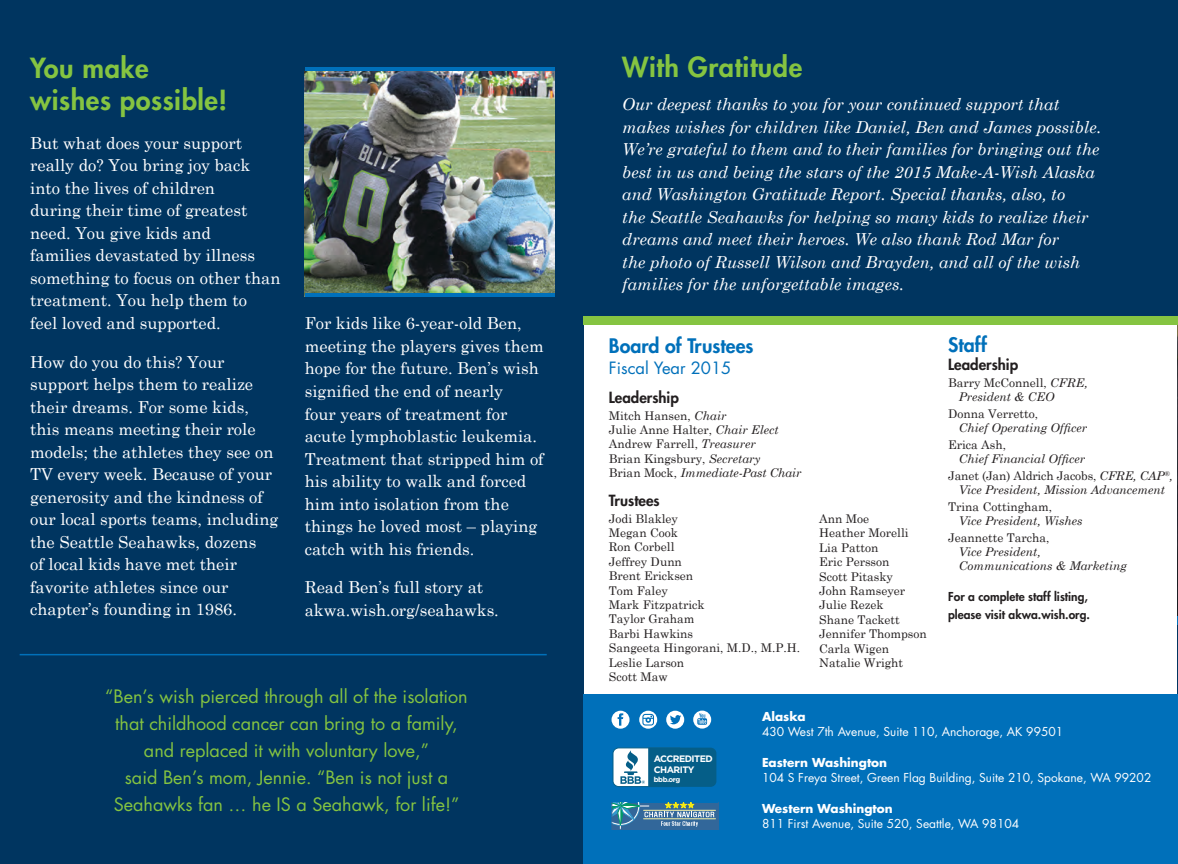
<style>
.page{position:relative;width:1178px;height:864px;background:#fff}
.page>*{position:absolute;margin:0;border:0;box-sizing:border-box;transform-origin:0 0}
.t1{font:800 27px/32.4px "Futura Std";letter-spacing:.02em;color:#85c441}
.t2{font:800 19.5px "Futura Std";color:#0070ba}
.t3{font:18px/27px "Futura Std";color:#85c441;text-align:center}
.t4{font:16.5px/22.5px "Century Schoolbook";color:#fff}
.t5{font:italic 16.5px/22.5px "Century Schoolbook";color:#fff}
.t6{font:16.5px "Futura Std";color:#0070ba}
.t7{font:800 15px "Futura Std";color:#231f20}
.t8{font:12px "Century Schoolbook";color:#231f20}
.t9{font:italic 12px/14.4px "Century Schoolbook";color:#231f20}
.t10{font:12px/15px "Futura Std";color:#fff}
.t11{font:800 12px/18px "Futura Std";color:#231f20}
.t12{font:700 9.3px/10.6px "Gotham";letter-spacing:-.055em;color:#fff}
.t13{font:700 7.2px "Gotham";letter-spacing:-.055em;color:#fff}
.s1{font-style:italic}
.s2{font-style:normal}
.s3{font-weight:700}
</style>
<div class="page">
<div style="left:0;top:0;width:583px;height:864px;background:#003560"></div>
<hr style="left:20px;top:654px;width:527px;height:1px;background:#0070ba">
<img style="left:305px;top:71px;width:249px;height:222px">
<hr style="left:1177px;top:621px;width:1px;height:243px;background:#003560">
<img style="left:1177px;top:141px;width:1px;height:475px">
<div style="left:583px;top:694px;width:594px;height:170px;background:#0070ba"></div>
<div style="left:583px;top:0;width:594px;height:324px;background:#003560"></div>
<svg style="left:612px;top:803px;width:107px;height:26px;background:#5b8aa3"></svg>
<svg style="left:612px;top:747px;width:104px;height:40px;background:#4386a6"></svg>
<div style="left:583px;top:316px;width:594px;height:8px;background:#85c441"></div>
<hr style="left:305px;top:68px;width:249px;height:3px;background:#0070ba">
<hr style="left:305px;top:293px;width:249px;height:4px;background:#0070ba">
<svg style="left:639px;top:711px;width:18px;height:18px"></svg>
<svg style="left:611px;top:711px;width:18px;height:18px"></svg>
<svg style="left:666px;top:711px;width:18px;height:18px"></svg>
<svg style="left:693px;top:711px;width:18px;height:18px"></svg>
<p class="t1" style="left:30px;top:52px;width:199px">You make wishes possible!</p>
<p class="t4" style="left:30px;top:130px;width:252px">But what does your support really do? You bring joy back into the lives of children<br>during their time of greatest need. You give kids and<br>families devastated by illness something to focus on other than treatment. You help them to<br>feel loved and supported.</p>
<p class="t4" style="left:30px;top:349px;width:250px">How do you do this? Your support helps them to realize their dreams. For some kids, this means meeting their role models; the athletes they see on<br>TV every week. Because of your generosity and the kindness of our local sports teams, including the Seattle Seahawks, dozens<br>of local kids have met their favorite athletes since our chapter’s founding in 1986.</p>
<p class="t4" style="left:305px;top:311px;width:240px">For kids like 6-year-old Ben, meeting the players gives them hope for the future. Ben’s wish signified the end of nearly<br>four years of treatment for acute lymphoblastic leukemia.<br>Treatment that stripped him of his ability to walk and forced him into isolation from the things he loved most – playing catch with his friends.</p>
<p class="t4" style="left:305px;top:575px;width:196px">Read Ben’s full story at akwa.wish.org/seahawks.</p>
<p class="t3" style="left:105px;top:683px;width:364px">“Ben’s wish pierced through all of the isolation that childhood cancer can bring to a family, and replaced it with voluntary love,”<br>said Ben’s mom, Jennie. “Ben is not just a Seahawks fan … he IS a Seahawk, for life!”</p>
<p class="t1" style="left:622px;top:51px;width:181px">With Gratitude</p>
<p class="t5" style="left:622px;top:92px;width:480px">Our deepest thanks to you for your continued support that makes wishes for children like Daniel, Ben and James possible.<br>We’re grateful to them and to their families for bringing out the best in us and being the stars of the 2015 Make-A-Wish Alaska and Washington Gratitude Report. Special thanks, also, to<br>the Seattle Seahawks for helping so many kids to realize their dreams and meet their heroes. We also thank Rod Mar for<br>the photo of Russell Wilson and Brayden, and all of the wish families for the unforgettable images.</p>
<p class="t2" style="left:609px;top:333px;width:146px">Board of Trustees</p>
<p class="t6" style="left:609px;top:358px;width:124px">Fiscal Year 2015</p>
<p class="t7" style="left:609px;top:388px;width:72px">Leadership</p>
<p class="t8" style="left:609px;top:405px;width:119px">Mitch Hansen, <span class="s1">Chair</span></p>
<p class="t8" style="left:609px;top:420px;width:171px">Julie Anne Halter, <span class="s1">Chair Elect</span></p>
<p class="t8" style="left:609px;top:434px;width:148px">Andrew Farrell, <span class="s1">Treasurer</span></p>
<p class="t8" style="left:609px;top:448px;width:153px">Brian Kingsbury, <span class="s1">Secretary</span></p>
<p class="t9" style="left:609px;top:465px;width:194px"><span class="s2">Brian Mock,</span> Immediate-Past Chair</p>
<p class="t7" style="left:609px;top:491px;width:52px">Trustees</p>
<p class="t8" style="left:609px;top:508px;width:71px">Jodi Blakley</p>
<p class="t8" style="left:609px;top:523px;width:70px">Megan Cook</p>
<p class="t8" style="left:609px;top:537px;width:67px">Ron Corbell</p>
<p class="t8" style="left:609px;top:551px;width:75px">Jeffrey Dunn</p>
<p class="t8" style="left:609px;top:566px;width:86px">Brent Ericksen</p>
<p class="t8" style="left:609px;top:580px;width:60px">Tom Faley</p>
<p class="t8" style="left:609px;top:595px;width:97px">Mark Fitzpatrick</p>
<p class="t8" style="left:609px;top:609px;width:87px">Taylor Graham</p>
<p class="t8" style="left:609px;top:623px;width:86px">Barbi Hawkins</p>
<p class="t8" style="left:609px;top:638px;width:193px">Sangeeta Hingorani, M.D., M.P.H.</p>
<p class="t8" style="left:609px;top:652px;width:77px">Leslie Larson</p>
<p class="t8" style="left:609px;top:667px;width:60px">Scott Maw</p>
<p class="t8" style="left:819px;top:509px;width:51px">Ann Moe</p>
<p class="t8" style="left:819px;top:523px;width:91px">Heather Morelli</p>
<p class="t8" style="left:819px;top:537px;width:61px">Lia Patton</p>
<p class="t8" style="left:819px;top:552px;width:72px">Eric Persson</p>
<p class="t8" style="left:819px;top:566px;width:75px">Scott Pitasky</p>
<p class="t8" style="left:819px;top:581px;width:88px">John Ramseyer</p>
<p class="t8" style="left:819px;top:595px;width:66px">Julie Rezek</p>
<p class="t8" style="left:819px;top:609px;width:82px">Shane Tackett</p>
<p class="t8" style="left:819px;top:624px;width:109px">Jennifer Thompson</p>
<p class="t8" style="left:819px;top:638px;width:71px">Carla Wigen</p>
<p class="t8" style="left:819px;top:653px;width:86px">Natalie Wright</p>
<p class="t2" style="left:948px;top:333px;width:40px">Staff</p>
<p class="t7" style="left:948px;top:355px;width:72px">Leadership</p>
<p class="t9" style="left:959px;top:375px;width:131px;text-indent:-10px"><span class="s2">Barry McConnell,</span> CFRE,<br>President &amp; CEO</p>
<p class="t9" style="left:959px;top:406px;width:130px;text-indent:-10px"><span class="s2">Donna Verretto,<br></span>Chief Operating Officer</p>
<p class="t9" style="left:959px;top:437px;width:128px;text-indent:-10px"><span class="s2">Erica Ash,<br></span>Chief Financial Officer</p>
<p class="t9" style="left:948px;top:468px;width:226px;text-align:center"><span class="s2">Janet (Jan) Aldrich Jacobs,</span> CFRE, CAP<sup>®</sup>,<br>Vice President, Mission Advancement</p>
<p class="t9" style="left:959px;top:499px;width:125px;text-indent:-10px"><span class="s2">Trina Cottingham,<br></span>Vice President, Wishes</p>
<p class="t9" style="left:959px;top:530px;width:170px;text-indent:-10px"><span class="s2">Jeannette Tarcha,<br></span>Vice President,<br>Communications &amp; Marketing</p>
<p class="t11" style="left:948px;top:588px;width:143px">For a complete staff listing, please visit akwa.wish.org.</p>
<p class="t12" style="left:654px;top:753px;width:60px">ACCREDITED<br>CHARITY</p>
<p class="t13" style="left:654px;top:775px;width:28px">bbb.org</p>
<p class="t10" style="left:762px;top:709px;width:303px"><span class="s3">Alaska<br></span>430 West 7th Avenue, Suite 110, Anchorage, AK 99501</p>
<p class="t10" style="left:762px;top:755px;width:391px"><span class="s3">Eastern Washington<br></span>104 S Freya Street, Green Flag Building, Suite 210, Spokane, WA 99202</p>
<p class="t10" style="left:762px;top:801px;width:259px"><span class="s3">Western Washington<br></span>811 First Avenue, Suite 520, Seattle, WA 98104</p>
</div>
